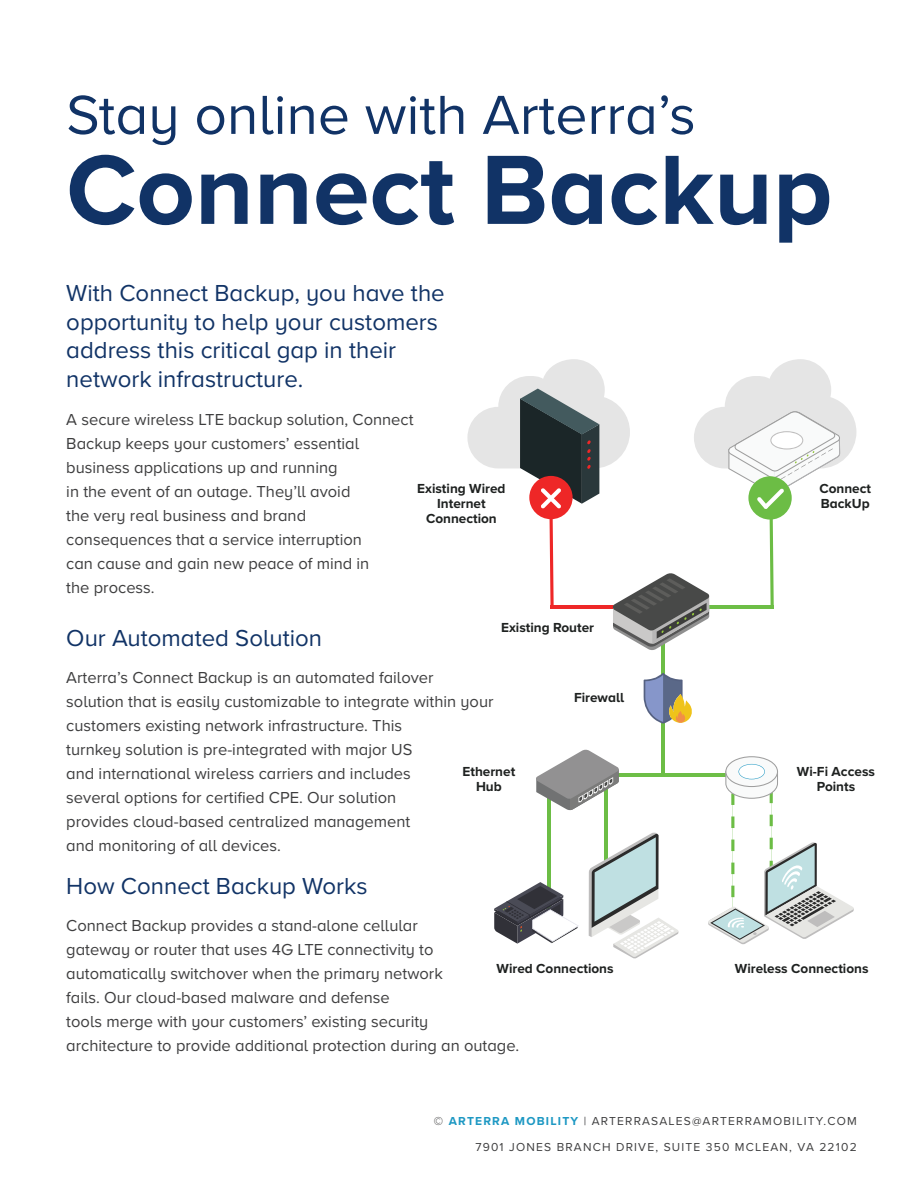
<style>
.page{position:relative;width:918px;height:1188px;background:#fff}
.page>*{position:absolute;margin:0;border:0;box-sizing:border-box;transform-origin:0 0}
.t1{font:700 102px "Proxima Nova A";color:#136}
.t2{font:57px "Proxima Nova A";color:#136}
.t3{font:24px/28.8px "Proxima Nova A";color:#136}
.t4{font:16.5px/24px "Proxima Nova A";color:#3e3e3f}
.t5{font:700 13.65px/14.7px "Proxima Nova A";color:#1e2120;text-align:center}
.t6{font:12px "Proxima Nova A";letter-spacing:.1em;color:#3e3e3f}
.s1{font-weight:700;color:#1d98c3}
</style>
<div class="page">
<svg style="left:770px;top:815px;width:3px;height:11px"></svg>
<svg style="left:731px;top:816px;width:3px;height:12px"></svg>
<hr style="left:605px;top:771px;width:3px;height:140px;background:#6cbd45">
<hr style="left:547px;top:783px;width:3px;height:140px;background:#6cbd45">
<hr style="left:548px;top:773px;width:178px;height:3px;background:#6dbe46">
<hr style="left:662px;top:636px;width:3px;height:140px;background:#6cbd45">
<svg style="left:708px;top:838px;width:146px;height:106px"></svg>
<svg style="left:644px;top:673px;width:48px;height:51px"></svg>
<svg style="left:467px;top:359px;width:389px;height:291px"></svg>
<svg style="left:589px;top:832px;width:90px;height:127px"></svg>
<svg style="left:536px;top:749px;width:83px;height:61px"></svg>
<svg style="left:494px;top:882px;width:85px;height:62px"></svg>
<svg style="left:723px;top:756px;width:55px;height:49px"></svg>
<p class="t2" style="left:66px;top:81px;width:631px">Stay online with Arterra’s</p>
<p class="t1" style="left:66px;top:129px;width:768px">Connect Backup</p>
<p class="t3" style="left:66px;top:279px;width:380px">With Connect Backup, you have the opportunity to help your customers address this critical gap in their network infrastructure.</p>
<p class="t4" style="left:66px;top:408px;width:349px">A secure wireless LTE backup solution, Connect Backup keeps your customers’ essential business applications up and running<br>in the event of an outage. They’ll avoid<br>the very real business and brand consequences that a service interruption<br>can cause and gain new peace of mind in<br>the process.</p>
<p class="t5" style="left:417px;top:482px;width:90px">Existing Wired<br>Internet<br>Connection</p>
<p class="t5" style="left:819px;top:482px;width:53px;text-align:left">Connect<br>BackUp</p>
<p class="t5" style="left:501px;top:621px;width:94px">Existing Router</p>
<p class="t3" style="left:66px;top:624px;width:257px">Our Automated Solution</p>
<p class="t4" style="left:66px;top:666px;width:429px">Arterra’s Connect Backup is an automated failover solution that is easily customizable to integrate within your customers existing network infrastructure. This<br>turnkey solution is pre-integrated with major US<br>and international wireless carriers and includes<br>several options for certified CPE. Our solution<br>provides cloud-based centralized management<br>and monitoring of all devices.</p>
<p class="t3" style="left:66px;top:872px;width:303px">How Connect Backup Works</p>
<p class="t4" style="left:66px;top:914px;width:455px">Connect Backup provides a stand-alone cellular<br>gateway or router that uses 4G LTE connectivity to automatically switchover when the primary network<br>fails. Our cloud-based malware and defense<br>tools merge with your customers’ existing security architecture to provide additional protection during an outage.</p>
<p class="t5" style="left:574px;top:691px;width:52px">Firewall</p>
<p class="t5" style="left:797px;top:765px;width:79px">Wi-Fi Access<br>Points</p>
<p class="t5" style="left:463px;top:765px;width:54px">Ethernet<br>Hub</p>
<p class="t5" style="left:497px;top:962px;width:119px">Wired Connections</p>
<p class="t5" style="left:735px;top:962px;width:135px">Wireless Connections</p>
<p class="t6" style="left:434px;top:1114px;width:424px">© <span class="s1">ARTERRA MOBILITY</span> | ARTERRASALES@ARTERRAMOBILITY.COM</p>
<p class="t6" style="left:475px;top:1140px;width:383px">7901 JONES BRANCH DRIVE, SUITE 350 MCLEAN, VA 22102</p>
</div>
